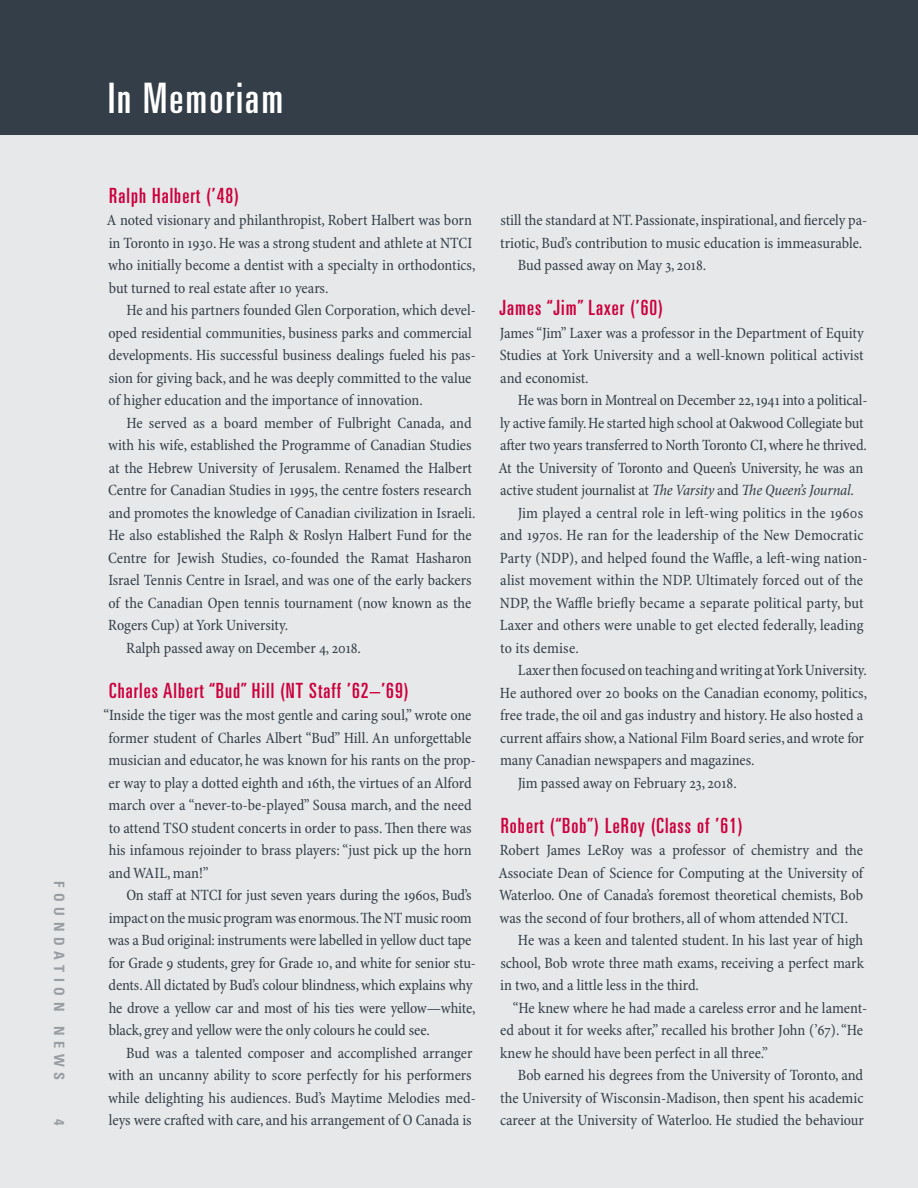
<style>
.page{position:relative;width:918px;height:1188px;background:#fff}
.page>*{position:absolute;margin:0;border:0;box-sizing:border-box;transform-origin:0 0}
.t1{font:ultra-condensed 42px "Univers LT Std";letter-spacing:.05em;color:#fff}
.t2{font:ultra-condensed 21px "Univers LT Std";letter-spacing:.05em;color:#cc003d}
.t3{font:condensed 15.75px/22.5px "Minion Pro";letter-spacing:-.005em;color:#333e48}
.t4{font:700 condensed 14.25px "Univers LT Std";letter-spacing:.4em;color:#999ea3}
.s1{font-style:italic}
</style>
<div class="page">
<div style="left:0;top:135px;width:918px;height:1053px;background:#e7e8e9"></div>
<div style="left:0;top:0;width:918px;height:135px;background:#333e48"></div>
<p class="t4" style="left:68px;top:881px;width:201px;rotate:90deg">foundation news</p>
<p class="t4" style="left:68px;top:1119px;width:8px;rotate:90deg">4</p>
<h1 class="t1" style="left:108px;top:74px;width:177px">In Memoriam</h1>
<h2 class="t2" style="left:109px;top:183px;width:131px">Ralph Halbert (’48)</h2>
<p class="t3" style="left:107px;top:209px;width:370px">A noted visionary and philanthropist, Robert Halbert was born in Toronto in 1930. He was a strong student and athlete at NTCI who initially become a dentist with a specialty in orthodontics, but turned to real estate after 10 years.</p>
<p class="t3" style="left:109px;top:299px;width:369px;text-indent:18px">He and his partners founded Glen Corporation, which devel&shy;oped residential communities, business parks and commercial developments. His successful business dealings fueled his pas&shy;sion for giving back, and he was deeply committed to the value of higher education and the importance of innovation.</p>
<p class="t3" style="left:126px;top:412px;width:347px">He served as a board member of Fulbright Canada, and</p>
<p class="t3" style="left:108px;top:434px;width:365px">with his wife, established the Programme of Canadian Studies</p>
<p class="t3" style="left:109px;top:457px;width:365px">at the Hebrew University of Jerusalem. Renamed the Halbert</p>
<p class="t3" style="left:108px;top:479px;width:365px">Centre for Canadian Studies in 1995, the centre fosters research</p>
<p class="t3" style="left:109px;top:502px;width:368px">and promotes the knowledge of Canadian civilization in Israeli.</p>
<p class="t3" style="left:108px;top:524px;width:365px">He also established the Ralph &amp; Roslyn Halbert Fund for the</p>
<p class="t3" style="left:108px;top:547px;width:365px">Centre for Jewish Studies, co-founded the Ramat Hasharon</p>
<p class="t3" style="left:108px;top:569px;width:365px">Israel Tennis Centre in Israel, and was one of the early backers</p>
<p class="t3" style="left:109px;top:592px;width:364px">of the Canadian Open tennis tournament (now known as the</p>
<p class="t3" style="left:108px;top:614px;width:182px">Rogers Cup) at York University.</p>
<p class="t3" style="left:126px;top:637px;width:236px">Ralph passed away on December 4, 2018.</p>
<h2 class="t2" style="left:109px;top:678px;width:301px">Charles Albert “Bud” Hill (NT Staff ’62–’69)</h2>
<p class="t3" style="left:109px;top:704px;width:369px;text-indent:-5px">“Inside the tiger was the most gentle and caring soul,” wrote one former student of Charles Albert “Bud” Hill. An unforgettable musician and educator, he was known for his rants on the prop&shy;er way to play a dotted eighth and 16th, the virtues of an Alford march over a “never-to-be-played” Sousa march, and the need to attend TSO student concerts in order to pass. Then there was his infamous rejoinder to brass players: “just pick up the horn and WAIL, man!”</p>
<p class="t3" style="left:108px;top:884px;width:369px;text-indent:18px">On staff at NTCI for just seven years during the 1960s, Bud’s impact on the music program was enormous. The NT music room was a Bud original: instruments were labelled in yellow duct tape for Grade 9 students, grey for Grade 10, and white for senior stu&shy;dents. All dictated by Bud’s colour blindness, which explains why he drove a yellow car and most of his ties were yellow—white, black, grey and yellow were the only colours he could see.</p>
<p class="t3" style="left:108px;top:1042px;width:369px;text-indent:18px">Bud was a talented composer and accomplished arranger with an uncanny ability to score perfectly for his performers while delighting his audiences. Bud’s Maytime Melodies med&shy;leys were crafted with care, and his arrangement of O Canada is</p>
<p class="t3" style="left:500px;top:209px;width:369px">still the standard at NT. Passionate, inspirational, and fiercely pa-</p>
<p class="t3" style="left:500px;top:232px;width:364px">triotic, Bud’s contribution to music education is immeasurable.</p>
<p class="t3" style="left:518px;top:254px;width:190px">Bud passed away on May 3, 2018.</p>
<h2 class="t2" style="left:500px;top:296px;width:165px">James “Jim” Laxer (’60)</h2>
<p class="t3" style="left:500px;top:322px;width:366px;text-align:justify">James “Jim” Laxer was a professor in the Department of Equity Studies at York University and a well-known political activist and economist.</p>
<p class="t3" style="left:518px;top:389px;width:351px">He was born in Montreal on December 22, 1941 into a political-</p>
<p class="t3" style="left:500px;top:412px;width:365px">ly active family. He started high school at Oakwood Collegiate but</p>
<p class="t3" style="left:500px;top:434px;width:368px">after two years transferred to North Toronto CI, where he thrived.</p>
<p class="t3" style="left:498px;top:457px;width:366px">At the University of Toronto and Queen’s University, he was an</p>
<p class="t3" style="left:500px;top:479px;width:355px">active student journalist at <span class="s1">The Varsity</span> and <span class="s1">The Queen’s Journal</span>.</p>
<p class="t3" style="left:518px;top:502px;width:347px">Jim played a central role in left-wing politics in the 1960s</p>
<p class="t3" style="left:500px;top:524px;width:365px">and 1970s. He ran for the leadership of the New Democratic</p>
<p class="t3" style="left:500px;top:547px;width:369px">Party (NDP), and helped found the Waffle, a left-wing nation-</p>
<p class="t3" style="left:500px;top:569px;width:364px">alist movement within the NDP. Ultimately forced out of the</p>
<p class="t3" style="left:500px;top:592px;width:365px">NDP, the Waffle briefly became a separate political party, but</p>
<p class="t3" style="left:500px;top:614px;width:365px">Laxer and others were unable to get elected federally, leading</p>
<p class="t3" style="left:500px;top:637px;width:80px">to its demise.</p>
<p class="t3" style="left:518px;top:659px;width:351px">Laxer then focused on teaching and writing at York University.</p>
<p class="t3" style="left:500px;top:682px;width:369px">He authored over 20 books on the Canadian economy, politics,</p>
<p class="t3" style="left:500px;top:704px;width:365px">free trade, the oil and gas industry and history. He also hosted a</p>
<p class="t3" style="left:500px;top:727px;width:365px">current affairs show, a National Film Board series, and wrote for</p>
<p class="t3" style="left:500px;top:749px;width:256px">many Canadian newspapers and magazines.</p>
<p class="t3" style="left:518px;top:772px;width:221px">Jim passed away on February 23, 2018.</p>
<h2 class="t2" style="left:501px;top:813px;width:244px">Robert (“Bob”) LeRoy (Class of ’61)</h2>
<p class="t3" style="left:500px;top:839px;width:365px">Robert James LeRoy was a professor of chemistry and the</p>
<p class="t3" style="left:498px;top:862px;width:366px">Associate Dean of Science for Computing at the University of</p>
<p class="t3" style="left:499px;top:884px;width:366px">Waterloo. One of Canada’s foremost theoretical chemists, Bob</p>
<p class="t3" style="left:500px;top:907px;width:350px">was the second of four brothers, all of whom attended NTCI.</p>
<p class="t3" style="left:518px;top:929px;width:347px">He was a keen and talented student. In his last year of high</p>
<p class="t3" style="left:500px;top:952px;width:365px">school, Bob wrote three math exams, receiving a perfect mark</p>
<p class="t3" style="left:500px;top:974px;width:200px">in two, and a little less in the third.</p>
<p class="t3" style="left:513px;top:997px;width:356px">“He knew where he had made a careless error and he lament-</p>
<p class="t3" style="left:500px;top:1019px;width:364px">ed about it for weeks after,” recalled his brother John (’67). “He</p>
<p class="t3" style="left:500px;top:1042px;width:269px">knew he should have been perfect in all three.”</p>
<p class="t3" style="left:518px;top:1064px;width:347px">Bob earned his degrees from the University of Toronto, and</p>
<p class="t3" style="left:500px;top:1087px;width:365px">the University of Wisconsin-Madison, then spent his academic</p>
<p class="t3" style="left:500px;top:1109px;width:365px">career at the University of Waterloo. He studied the behaviour</p>
</div>
